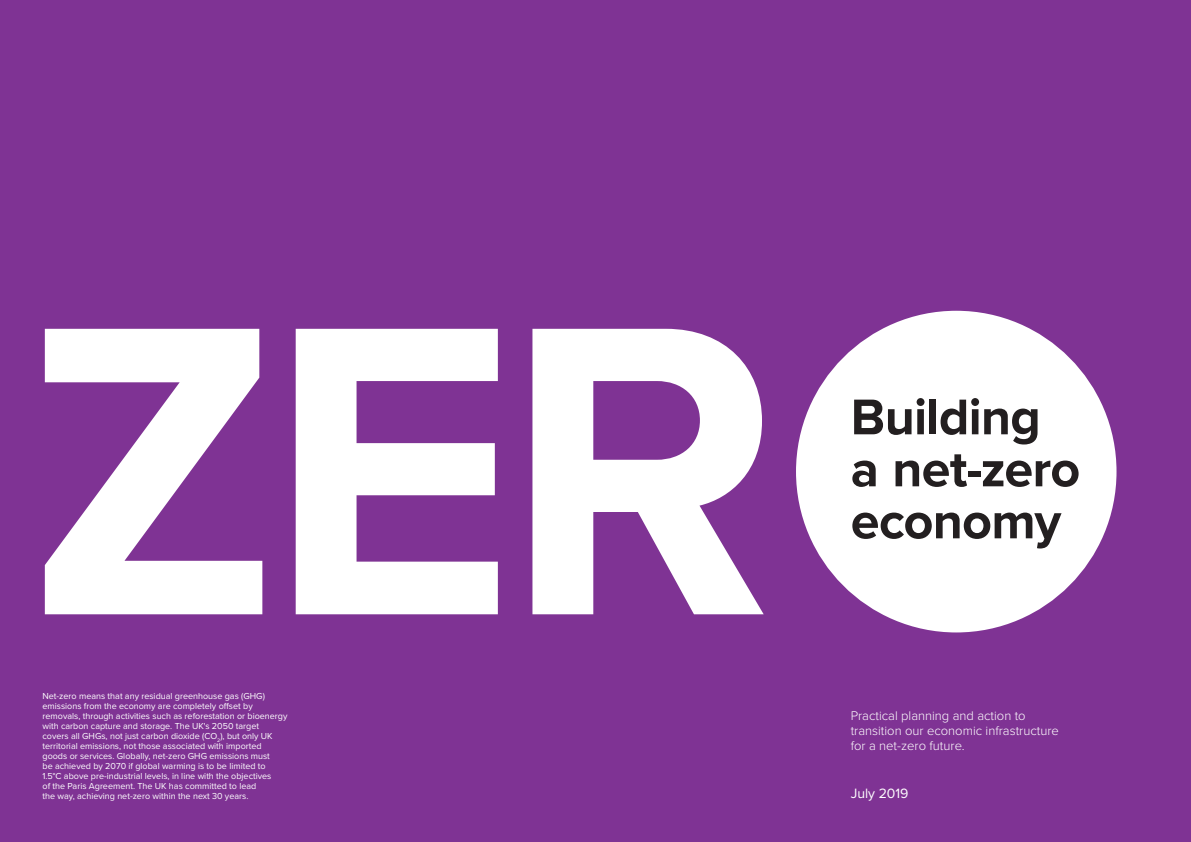
<style>
.page{position:relative;width:1191px;height:842px;background:#fff}
.page>*{position:absolute;margin:0;border:0;box-sizing:border-box;transform-origin:0 0}
.t1{font:700 428px "Proxima Nova";color:#fff}
.t2{font:700 52px/52px "Proxima Nova";letter-spacing:-.015em;color:#231f20}
.t3{font:14px "Proxima Nova";color:#fff}
.t4{font:300 13px/15px "Proxima Nova";color:#fff}
.t5{font:9px/10px "Proxima Nova";color:#fff}
</style>
<div class="page">
<div style="left:0;top:0;width:783px;height:842px;background:#7f3394"></div>
<svg style="left:783px;top:298px;width:365px;height:367px"></svg>
<div style="left:401px;top:665px;width:790px;height:177px;background:#7f3394"></div>
<div style="left:640px;top:0;width:551px;height:298px;background:#7f3394"></div>
<div style="left:1148px;top:285px;width:43px;height:401px;background:#7f3394"></div>
<h1 class="t1" style="left:27px;top:217px;width:754px">ZER</h1>
<p class="t5" style="left:43px;top:692px;width:246px">Net-zero means that any residual greenhouse gas (GHG) emissions from the economy are completely offset by removals, through activities such as reforestation or bioenergy with carbon capture and storage. The UK's 2050 target covers all GHGs, not just carbon dioxide (CO<sub>2</sub>), but only UK territorial emissions, not those associated with imported goods or services. Globally, net-zero GHG emissions must<br>be achieved by 2070 if global warming is to be limited to<br>1.5°C above pre-industrial levels, in line with the objectives<br>of the Paris Agreement. The UK has committed to lead<br>the way, achieving net-zero within the next 30 years.</p>
<h2 class="t2" style="left:850px;top:393px;width:231px">Building a net-zero economy</h2>
<h3 class="t4" style="left:850px;top:708px;width:210px">Practical planning and action to transition our economic infrastructure for a net-zero future.</h3>
<h3 class="t3" style="left:850px;top:785px;width:59px">July 2019</h3>
</div>
